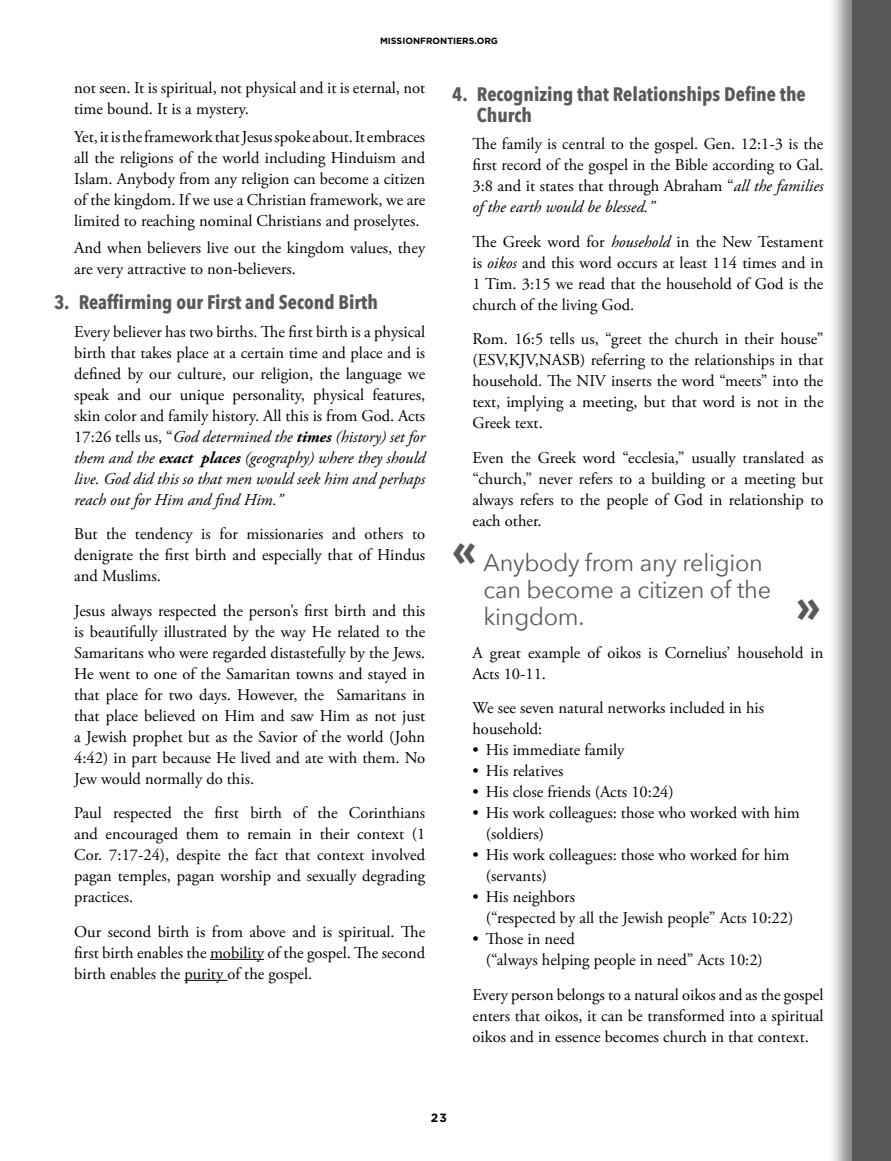
<style>
.page{position:relative;width:891px;height:1161px;background:#fff}
.page>*{position:absolute;margin:0;border:0;box-sizing:border-box;transform-origin:0 0}
.t1{font:700 45px "Avenir Next";color:#58595b}
.t2{font:24px/27px "Avenir Next";letter-spacing:-.01em;color:#58595b}
.t3{font:700 19.5px/21px "Avenir Next Condensed";color:#58595b}
.t4{font:16.5px/21px "Adobe Garamond Pro";color:#000;text-align:justify}
.t5{font:700 12px "Gotham";color:#000}
.t6{font:700 9px "Gotham";color:#000}
.s1{font-style:italic}
.s2{font-weight:700;font-style:italic}
</style>
<div class="page">
<div style="left:826px;top:0;width:65px;height:1161px;background:#000;opacity:.5"></div>
<div style="left:852px;top:0;width:39px;height:1161px;background:#58595b"></div>
<hr style="left:210px;top:959px;width:54px;height:1px;background:#000">
<hr style="left:184px;top:980px;width:43px;height:1px;background:#000">
<p class="t6" style="left:380px;top:35px;width:119px">MISSIONFRONTIERS.ORG</p>
<p class="t4" style="left:74px;top:78px;width:352px">not seen. It is spiritual, not physical and it is eternal, not time bound. It is a mystery.</p>
<p class="t4" style="left:74px;top:127px;width:353px">Yet, it is the framework that Jesus spoke about. It embraces all the religions of the world including Hinduism and Islam. Anybody from any religion can become a citizen of the kingdom. If we use a Christian framework, we are limited to reaching nominal Christians and proselytes.</p>
<p class="t4" style="left:74px;top:238px;width:352px">And when believers live out the kingdom values, they are very attractive to non-believers.</p>
<p class="t3" style="left:54px;top:292px;width:325px">3. Reaffirming our First and Second Birth</p>
<p class="t4" style="left:74px;top:322px;width:353px">Every believer has two births. The first birth is a physical birth that takes place at a certain time and place and is defined by our culture, our religion, the language we speak and our unique personality, physical features, skin color and family history. All this is from God. Acts 17:26 tells us, “<span class="s1">God determined the</span> <span class="s2">times</span> <span class="s1">(history) set for them and the</span> <span class="s2">exact places</span> <span class="s1">(geography) where they should live. God did this so that men would seek him and perhaps reach out for Him and find Him.”</span></p>
<p class="t4" style="left:74px;top:524px;width:353px">But the tendency is for missionaries and others to denigrate the first birth and especially that of Hindus and Muslims.</p>
<p class="t4" style="left:74px;top:601px;width:353px">Jesus always respected the person’s first birth and this is beautifully illustrated by the way He related to the Samaritans who were regarded distastefully by the Jews.<br>He went to one of the Samaritan towns and stayed in that place for two days. However, the Samaritans in that place believed on Him and saw Him as not just a Jewish prophet but as the Savior of the world (John 4:42) in part because He lived and ate with them. No Jew would normally do this.</p>
<p class="t4" style="left:74px;top:803px;width:353px">Paul respected the first birth of the Corinthians and encouraged them to remain in their context (1<br>Cor. 7:17-24), despite the fact that context involved pagan temples, pagan worship and sexually degrading practices.</p>
<p class="t4" style="left:74px;top:922px;width:353px">Our second birth is from above and is spiritual. The first birth enables the mobility of the gospel. The second birth enables the purity of the gospel.</p>
<p class="t3" style="left:477px;top:83px;width:330px;text-indent:-25px">4. Recognizing that Relationships Define the<br>Church</p>
<p class="t4" style="left:472px;top:134px;width:353px">The family is central to the gospel. Gen. 12:1-3 is the first record of the gospel in the Bible according to Gal.<br>3:8 and it states that through Abraham “<span class="s1">all the families of the earth would be blessed.”</span></p>
<p class="t4" style="left:472px;top:232px;width:353px">The Greek word for <span class="s1">household</span> in the New Testament is <span class="s1">oikos</span> and this word occurs at least 114 times and in 1 Tim. 3:15 we read that the household of God is the church of the living God.</p>
<p class="t4" style="left:472px;top:329px;width:353px">Rom. 16:5 tells us, “greet the church in their house” (ESV,KJV,NASB) referring to the relationships in that household. The NIV inserts the word “meets” into the text, implying a meeting, but that word is not in the Greek text.</p>
<p class="t4" style="left:472px;top:448px;width:353px">Even the Greek word “ecclesia,” usually translated as “church,” never refers to a building or a meeting but always refers to the people of God in relationship to each other.</p>
<h2 class="t2" style="left:484px;top:548px;width:289px;text-indent:-31px"><sup>«</sup> Anybody from any religion can become a citizen of the kingdom.</h2>
<h1 class="t1" style="left:796px;top:566px;width:26px">»</h1>
<p class="t4" style="left:472px;top:643px;width:353px">A great example of oikos is Cornelius’ household in<br>Acts 10-11.</p>
<p class="t4" style="left:472px;top:698px;width:293px">We see seven natural networks included in his household:</p>
<p class="t4" style="left:472px;top:740px;width:153px">• His immediate family</p>
<p class="t4" style="left:472px;top:761px;width:92px">• His relatives</p>
<p class="t4" style="left:472px;top:782px;width:203px">• His close friends (Acts 10:24)</p>
<p class="t4" style="left:486px;top:803px;width:315px;text-indent:-13px">• His work colleagues: those who worked with him (soldiers)</p>
<p class="t4" style="left:486px;top:845px;width:305px;text-indent:-13px">• His work colleagues: those who worked for him (servants)</p>
<p class="t4" style="left:486px;top:887px;width:309px;text-indent:-13px">• His neighbors<br>(“respected by all the Jewish people” Acts 10:22)</p>
<p class="t4" style="left:486px;top:929px;width:278px;text-indent:-13px">• Those in need<br>(“always helping people in need” Acts 10:2)</p>
<p class="t4" style="left:472px;top:985px;width:353px">Every person belongs to a natural oikos and as the gospel enters that oikos, it can be transformed into a spiritual oikos and in essence becomes church in that context.</p>
<p class="t5" style="left:431px;top:1110px;width:18px">23</p>
</div>
